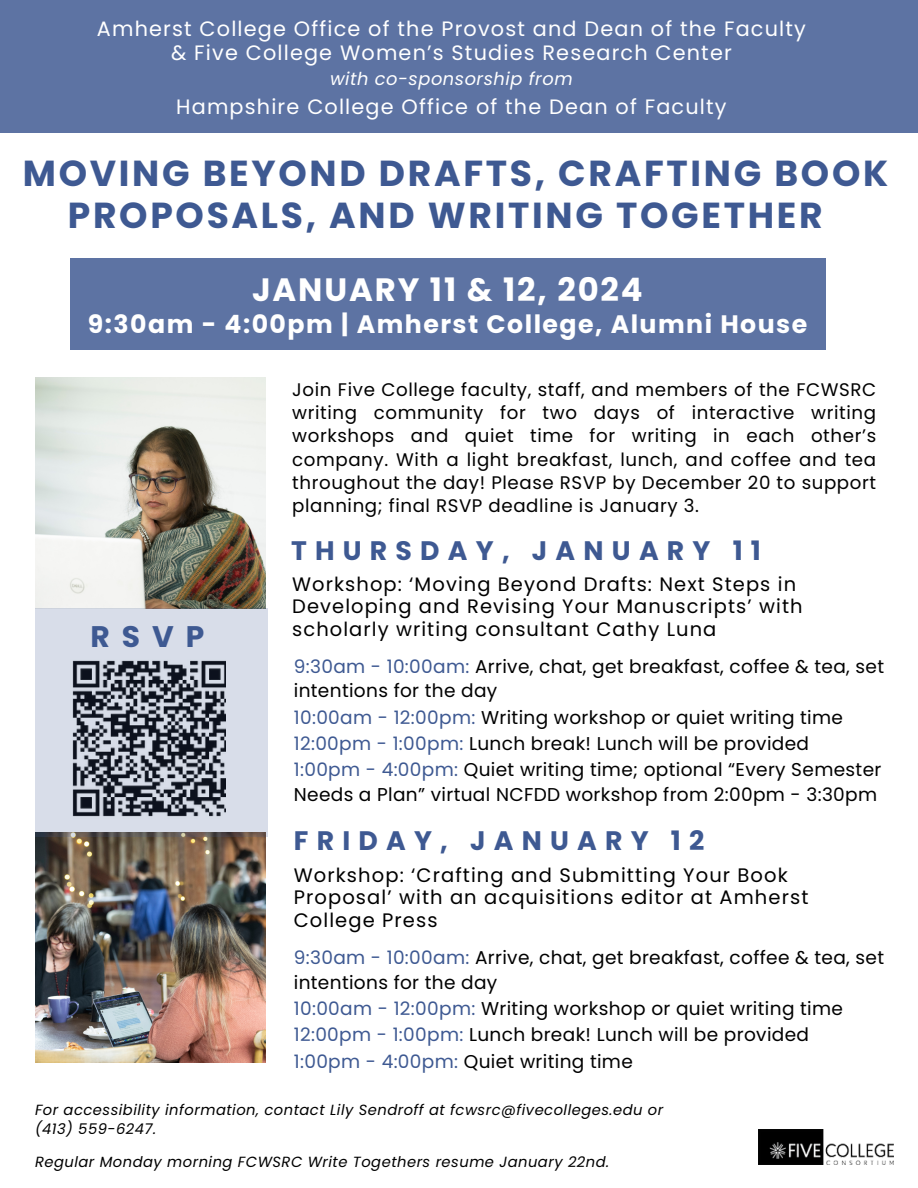
<style>
.page{position:relative;width:918px;height:1188px;background:#fff}
.page>*{position:absolute;margin:0;border:0;box-sizing:border-box;transform-origin:0 0}
.t1{font:700 36.15px/41.7px "Poppins";letter-spacing:.075em;color:#3e5992;text-align:center}
.t2{font:700 32.25px "Poppins";letter-spacing:.06em;color:#fff}
.t3{font:700 29.7px "Poppins";color:#3e5992}
.t4{font:700 26.7px "Poppins";letter-spacing:.31em;color:#3e5992}
.t5{font:700 25.2px "Poppins";letter-spacing:.06em;color:#fff}
.t6{font:20.85px/23.7px "Poppins";letter-spacing:.055em;color:#fff;text-align:center}
.t7{font:19.5px/22.5px "Poppins";letter-spacing:.055em;color:#000}
.t8{font:18.6px/24.5px "Poppins";letter-spacing:.02em;color:#000}
.t9{font:18.15px/23.2px "Poppins";letter-spacing:.035em;color:#000;text-align:justify}
.t10{font:italic 17.85px "Poppins";letter-spacing:.03em;color:#fff}
.t11{font:italic 14.7px/18.6px "Poppins";letter-spacing:.035em;color:#000}
.s1{color:#3e5992}
</style>
<div class="page">
<img style="left:759px;top:1130px;width:135px;height:35px">
<div style="left:70px;top:258px;width:756px;height:92px;background:#5d73a3"></div>
<img style="left:35px;top:377px;width:231px;height:231px">
<img style="left:35px;top:836px;width:231px;height:227px">
<svg style="left:35px;top:608px;width:233px;height:228px;background:#a6abb6"></svg>
<div style="left:0;top:0;width:918px;height:133px;background:#5d73a3"></div>
<p class="t6" style="left:97px;top:17px;width:710px">Amherst College Office of the Provost and Dean of the Faculty &amp; Five College Women’s Studies Research Center</p>
<p class="t6" style="left:176px;top:95px;width:552px">Hampshire College Office of the Dean of Faculty</p>
<p class="t10" style="left:330px;top:66px;width:244px">with co-sponsorship from</p>
<p class="t1" style="left:23px;top:153px;width:867px">MOVING BEYOND DRAFTS, CRAFTING BOOK<br>PROPOSALS, AND WRITING TOGETHER</p>
<p class="t2" style="left:252px;top:267px;width:392px">JANUARY 11 &amp; 12, 2024</p>
<p class="t5" style="left:88px;top:307px;width:721px">9:30am - 4:00pm | Amherst College, Alumni House</p>
<p class="t9" style="left:292px;top:378px;width:585px">Join Five College faculty, staff, and members of the FCWSRC writing community for two days of interactive writing workshops and quiet time for writing in each other’s company. With a light breakfast, lunch, and coffee and tea throughout the day! Please RSVP by December 20 to support planning; final RSVP deadline is January 3.</p>
<p class="t3" style="left:90px;top:616px;width:115px">RSVP</p>
<p class="t4" style="left:291px;top:532px;width:472px">THURSDAY, JANUARY 11</p>
<p class="t7" style="left:292px;top:573px;width:512px">Workshop: ‘Moving Beyond Drafts: Next Steps in<br>Developing and Revising Your Manuscripts’ with scholarly writing consultant Cathy Luna</p>
<p class="t8" style="left:294px;top:654px;width:592px"><span class="s1">9:30am - 10:00am:</span> Arrive, chat, get breakfast, coffee &amp; tea, set intentions for the day</p>
<p class="t8" style="left:294px;top:705px;width:551px"><span class="s1">10:00am - 12:00pm:</span> Writing workshop or quiet writing time</p>
<p class="t8" style="left:294px;top:731px;width:517px"><span class="s1">12:00pm - 1:00pm:</span> Lunch break! Lunch will be provided</p>
<p class="t8" style="left:294px;top:758px;width:589px"><span class="s1">1:00pm - 4:00pm:</span> Quiet writing time; optional “Every Semester<br>Needs a Plan” virtual NCFDD workshop from 2:00pm - 3:30pm</p>
<p class="t4" style="left:294px;top:822px;width:412px">FRIDAY, JANUARY 12</p>
<p class="t7" style="left:294px;top:863px;width:516px">Workshop: ‘Crafting and Submitting Your Book<br>Proposal’ with an acquisitions editor at Amherst<br>College Press</p>
<p class="t8" style="left:294px;top:946px;width:592px"><span class="s1">9:30am - 10:00am:</span> Arrive, chat, get breakfast, coffee &amp; tea, set intentions for the day</p>
<p class="t8" style="left:294px;top:996px;width:551px"><span class="s1">10:00am - 12:00pm:</span> Writing workshop or quiet writing time</p>
<p class="t8" style="left:294px;top:1023px;width:517px"><span class="s1">12:00pm - 1:00pm:</span> Lunch break! Lunch will be provided</p>
<p class="t8" style="left:294px;top:1049px;width:341px"><span class="s1">1:00pm - 4:00pm:</span> Quiet writing time</p>
<p class="t11" style="left:35px;top:1101px;width:630px">For accessibility information, contact Lily Sendroff at fcwsrc@fivecolleges.edu or (413) 559-6247.</p>
<p class="t11" style="left:35px;top:1152px;width:576px">Regular Monday morning FCWSRC Write Togethers resume January 22nd.</p>
</div>
